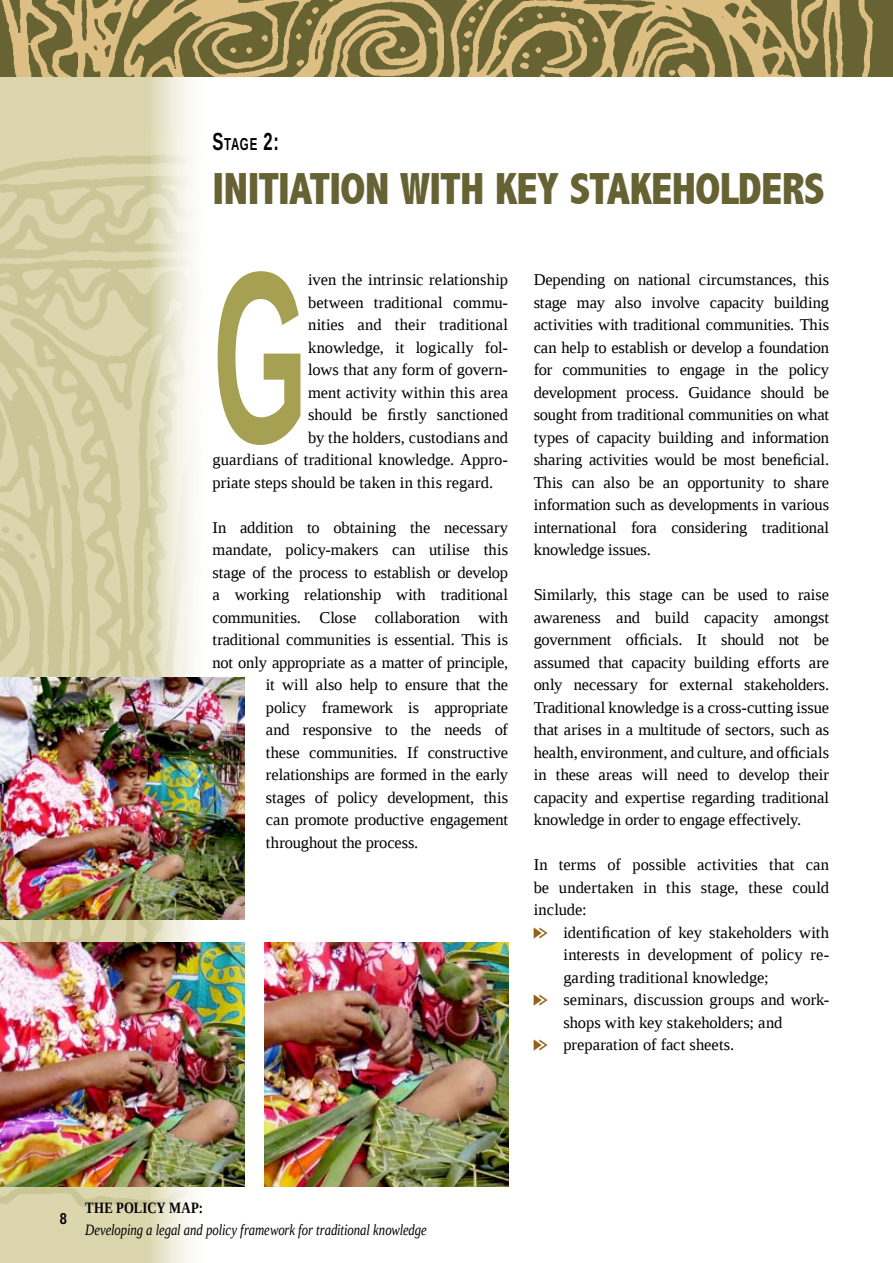
<style>
.page{position:relative;width:893px;height:1263px;background:#fff}
.page>*{position:absolute;margin:0;border:0;box-sizing:border-box;transform-origin:0 0}
.t1{font:700 245.4px "Liberation Sans";color:#a6a152;scale:.5 1}
.t2{font:800 condensed 45px "Abadi";letter-spacing:-.015em;color:#666233}
.t3{font:700 17.4px "Liberation Sans";color:#000;scale:.67 1}
.t4{font:16.5px/22.5px "Liberation Serif";letter-spacing:-.005em;color:#000;text-align:justify}
.t5{font:16.5px "Liberation Serif";letter-spacing:.015em;color:#000}
.t6{font:italic 15.75px "Liberation Serif";letter-spacing:-.01em;color:#000;scale:.81 1}
.t7{font:700 15.75px "Liberation Serif";letter-spacing:.01em;color:#000;scale:.81 1}
.t8{font:700 15.75px "Liberation Sans";color:#000;scale:.81 1}
.s1{font-size:24.75px}
.s2{font-family:"Pointers";color:#936019}
</style>
<div class="page">
<svg style="left:0;top:77px;width:191px;height:1186px;background:#ded9b6"></svg>
<img style="left:0;top:134px;width:213px;height:1093px">
<img style="left:0;top:0;width:893px;height:77px">
<img style="left:0;top:678px;width:245px;height:242px">
<img style="left:0;top:943px;width:245px;height:243px">
<img style="left:264px;top:943px;width:244px;height:243px">
<p class="t3" style="left:213px;top:132px;width:100px"><span class="s1">S</span>tage <span class="s1">2:</span></p>
<h2 class="t2" style="left:213px;top:163px;width:614px">INITIATION WITH KEY STAKEHOLDERS</h2>
<h1 class="t1" style="left:213px;top:189px;width:192px">G</h1>
<p class="t4" style="left:308px;top:268px;width:202px">iven the intrinsic relationship</p>
<p class="t4" style="left:308px;top:291px;width:202px">between traditional commu-</p>
<p class="t4" style="left:308px;top:313px;width:202px">nities and their traditional</p>
<p class="t4" style="left:308px;top:336px;width:202px">knowledge, it logically fol-</p>
<p class="t4" style="left:308px;top:358px;width:202px">lows that any form of govern-</p>
<p class="t5" style="left:308px;top:381px;width:202px">ment activity within this area</p>
<p class="t4" style="left:308px;top:403px;width:202px">should be firstly sanctioned</p>
<p class="t4" style="left:308px;top:426px;width:202px">by the holders, custodians and</p>
<p class="t4" style="left:213px;top:448px;width:297px">guardians of traditional knowledge. Appro-</p>
<p class="t4" style="left:213px;top:471px;width:282px">priate steps should be taken in this regard.</p>
<p class="t4" style="left:213px;top:516px;width:297px">In addition to obtaining the necessary</p>
<p class="t4" style="left:213px;top:538px;width:297px">mandate, policy-makers can utilise this</p>
<p class="t4" style="left:213px;top:561px;width:297px">stage of the process to establish or develop</p>
<p class="t4" style="left:213px;top:583px;width:297px">a working relationship with traditional</p>
<p class="t4" style="left:213px;top:606px;width:297px">communities. Close collaboration with</p>
<p class="t4" style="left:213px;top:628px;width:297px">traditional communities is essential. This is</p>
<p class="t4" style="left:213px;top:651px;width:297px">not only appropriate as a matter of principle,</p>
<p class="t4" style="left:266px;top:673px;width:244px">it will also help to ensure that the</p>
<p class="t4" style="left:266px;top:696px;width:244px">policy framework is appropriate</p>
<p class="t4" style="left:266px;top:718px;width:244px">and responsive to the needs of</p>
<p class="t4" style="left:266px;top:741px;width:244px">these communities. If constructive</p>
<p class="t4" style="left:266px;top:763px;width:244px">relationships are formed in the early</p>
<p class="t4" style="left:266px;top:786px;width:244px">stages of policy development, this</p>
<p class="t4" style="left:266px;top:808px;width:244px">can promote productive engagement</p>
<p class="t4" style="left:266px;top:831px;width:154px">throughout the process.</p>
<p class="t4" style="left:534px;top:268px;width:297px">Depending on national circumstances, this stage may also involve capacity building activities with traditional communities. This can help to establish or develop a foundation for communities to engage in the policy development process. Guidance should be sought from traditional communities on what types of capacity building and information sharing activities would be most beneficial.<br>This can also be an opportunity to share information such as developments in various international fora considering traditional knowledge issues.</p>
<p class="t4" style="left:534px;top:583px;width:297px">Similarly, this stage can be used to raise awareness and build capacity amongst government officials. It should not be assumed that capacity building efforts are only necessary for external stakeholders.<br>Traditional knowledge is a cross-cutting issue that arises in a multitude of sectors, such as health, environment, and culture, and officials in these areas will need to develop their capacity and expertise regarding traditional knowledge in order to engage effectively.</p>
<p class="t4" style="left:534px;top:853px;width:297px">In terms of possible activities that can</p>
<p class="t4" style="left:534px;top:876px;width:297px">be undertaken in this stage, these could</p>
<p class="t4" style="left:534px;top:898px;width:54px">include:</p>
<p class="t4" style="left:534px;top:921px;width:297px"><span class="s2">t</span> identification of key stakeholders with</p>
<p class="t4" style="left:563px;top:943px;width:267px">interests in development of policy re-</p>
<p class="t4" style="left:563px;top:966px;width:207px">garding traditional knowledge;</p>
<p class="t4" style="left:534px;top:988px;width:297px"><span class="s2">t</span> seminars, discussion groups and work-</p>
<p class="t4" style="left:563px;top:1011px;width:220px">shops with key stakeholders; and</p>
<p class="t4" style="left:534px;top:1033px;width:202px"><span class="s2">t</span> preparation of fact sheets.</p>
<p class="t8" style="left:60px;top:1208px;width:10px">8</p>
<p class="t7" style="left:85px;top:1197px;width:147px">THE POLICY MAP:</p>
<p class="t6" style="left:85px;top:1220px;width:423px">Developing a legal and policy framework for traditional knowledge</p>
</div>
